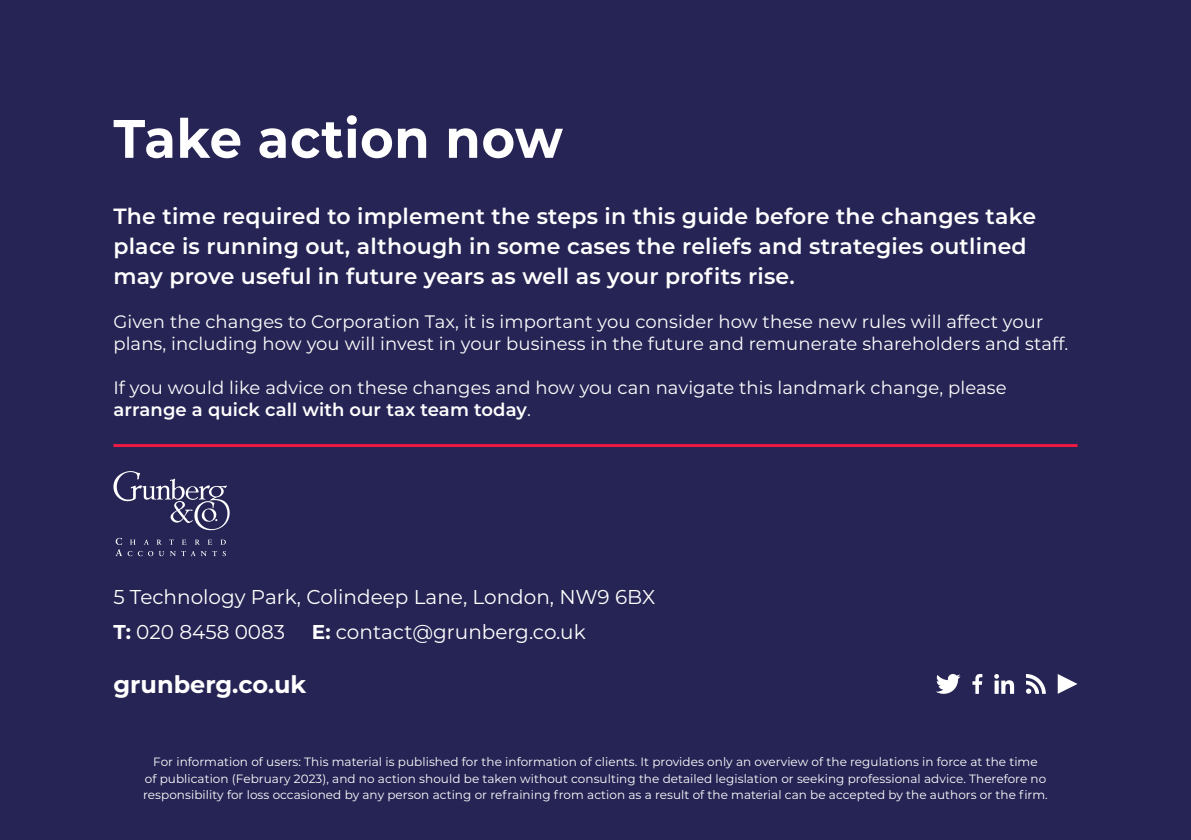
<style>
.page{position:relative;width:1191px;height:840px;background:#fff}
.page>*{position:absolute;margin:0;border:0;box-sizing:border-box;transform-origin:0 0}
.t1{font:700 54px "Montserrat";letter-spacing:.01em;color:#fff;scale:.95 1}
.t2{font:700 24px "Montserrat";color:#fff}
.t3{font:600 22px/30px "Montserrat";letter-spacing:.01em;color:#fff}
.t4{font:20px/35.4px "Montserrat";color:#fff}
.t5{font:18px/22px "Montserrat";letter-spacing:.005em;color:#fff}
.t6{font:12px/16px "Montserrat";letter-spacing:.005em;color:#fff;text-align:center}
.s1{font-weight:600}
.s2{font-weight:700}
</style>
<div class="page">
<div style="left:0;top:0;width:1191px;height:839px;background:#262454"></div>
<hr style="left:113px;top:444px;width:964px;height:3px;background:#ec1a43">
<svg style="left:994px;top:674px;width:20px;height:19px"></svg>
<svg style="left:936px;top:674px;width:24px;height:19px"></svg>
<svg style="left:972px;top:674px;width:10px;height:19px"></svg>
<svg style="left:1026px;top:674px;width:19px;height:19px"></svg>
<svg style="left:1057px;top:674px;width:20px;height:19px"></svg>
<svg style="left:113px;top:471px;width:117px;height:85px"></svg>
<h1 class="t1" style="left:113px;top:100px;width:475px">Take action now</h1>
<h3 class="t3" style="left:113px;top:200px;width:924px">The time required to implement the steps in this guide before the changes take place is running out, although in some cases the reliefs and strategies outlined may prove useful in future years as well as your profits rise.</h3>
<h3 class="t5" style="left:113px;top:310px;width:956px">Given the changes to Corporation Tax, it is important you consider how these new rules will affect your plans, including how you will invest in your business in the future and remunerate shareholders and staff.</h3>
<h3 class="t5" style="left:113px;top:376px;width:894px">If you would like advice on these changes and how you can navigate this landmark change, please <span class="s1">arrange a quick call with our tax team today</span>.</h3>
<h3 class="t4" style="left:113px;top:578px;width:543px">5 Technology Park, Colindeep Lane, London, NW9 6BX<br><span class="s2">T:</span> 020 8458 0083</h3>
<h3 class="t4" style="left:312px;top:613px;width:275px"><span class="s2">E:</span> contact@grunberg.co.uk</h3>
<h2 class="t2" style="left:113px;top:666px;width:194px">grunberg.co.uk</h2>
<p class="t6" style="left:143px;top:753px;width:906px">For information of users: This material is published for the information of clients. It provides only an overview of the regulations in force at the time<br>of publication (February 2023), and no action should be taken without consulting the detailed legislation or seeking professional advice. Therefore no responsibility for loss occasioned by any person acting or refraining from action as a result of the material can be accepted by the authors or the firm.</p>
</div>
